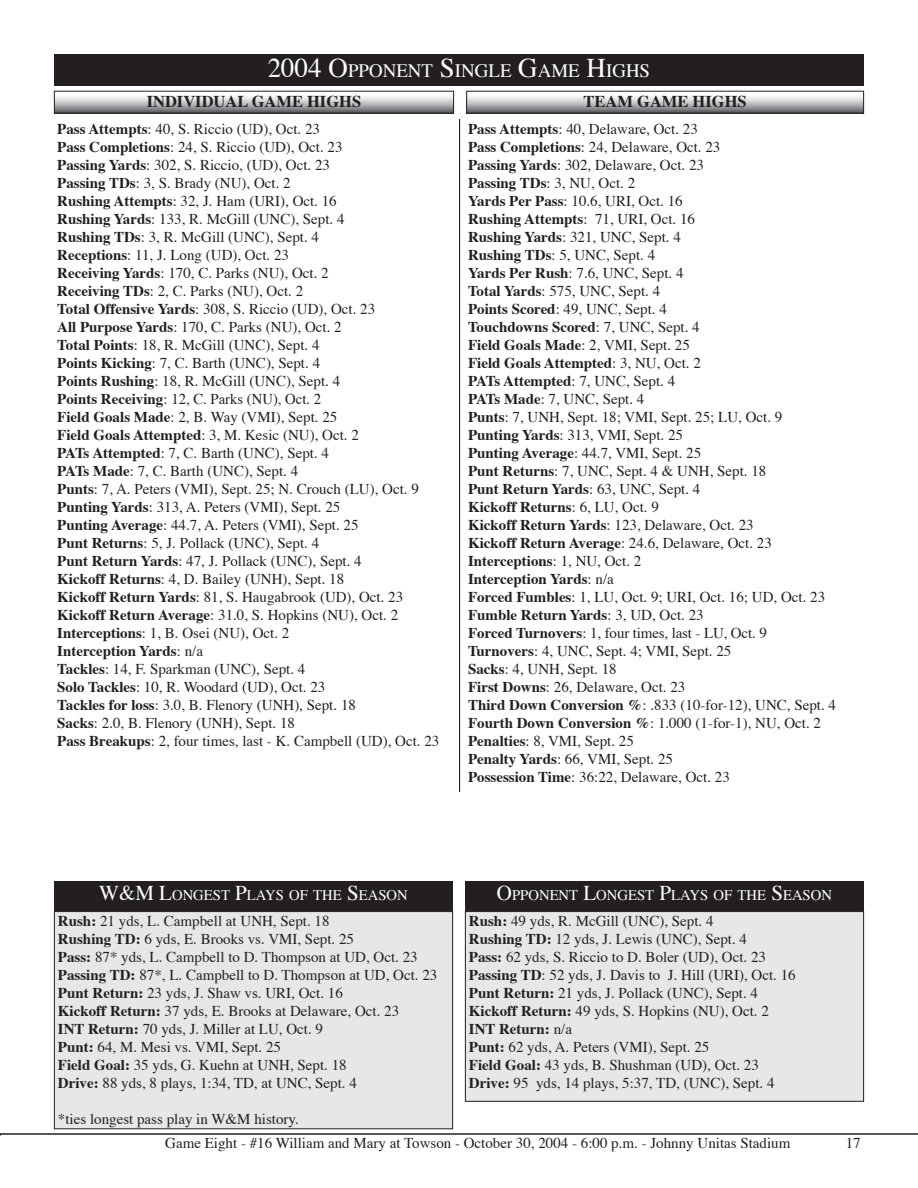
<style>
.page{position:relative;width:918px;height:1188px;background:#fff}
.page>*{position:absolute;margin:0;border:0;box-sizing:border-box;transform-origin:0 0}
.t1{font:18.9px "Times";color:#fff}
.t2{font:700 16.5px "Times";color:#231f20}
.t3{font:15px/18px "Times";color:#231f20}
.t4{font:14.7px "Times";color:#fff}
.s1{font-size:27px}
.s2{font-weight:700}
.s3{font-size:21px}
</style>
<div class="page">
<hr style="left:0;top:1133px;width:918px;height:2px;background:#231f20">
<div style="left:54px;top:54px;width:810px;height:32px;background:#231f20"></div>
<svg style="left:56px;top:96px;width:396px;height:16px;background:#b4b5b7"></svg>
<div style="left:54px;top:91px;width:400px;height:23px;border:1px solid #231f20"></div>
<svg style="left:468px;top:96px;width:394px;height:16px;background:#b4b5b7"></svg>
<div style="left:466px;top:91px;width:398px;height:23px;border:1px solid #231f20"></div>
<hr style="left:459px;top:119px;width:1px;height:673px;background:#231f20">
<div style="left:54px;top:881px;width:399px;height:32px;background:#231f20"></div>
<div style="left:465px;top:881px;width:399px;height:32px;background:#231f20"></div>
<div style="left:465px;top:912px;width:399px;height:189px;background:#e6e7e9"></div>
<div style="left:465px;top:911px;width:399px;height:191px;border:1px solid #231f20"></div>
<div style="left:54px;top:912px;width:399px;height:217px;background:#e6e7e9"></div>
<div style="left:54px;top:911px;width:399px;height:218px;border:1px solid #231f20"></div>
<p class="t1" style="left:268px;top:59px;width:384px"><span class="s1">2004 O</span>PPONENT <span class="s1">S</span>INGLE <span class="s1">G</span>AME <span class="s1">H</span>IGHS</p>
<p class="t2" style="left:147px;top:91px;width:216px">INDIVIDUAL GAME HIGHS</p>
<p class="t2" style="left:584px;top:91px;width:165px">TEAM GAME HIGHS</p>
<p class="t3" style="left:57px;top:120px;width:384px"><span class="s2">Pass Attempts</span>: 40, S. Riccio (UD), Oct. 23<br><span class="s2">Pass Completions</span>: 24, S. Riccio (UD), Oct. 23<br><span class="s2">Passing Yards</span>: 302, S. Riccio, (UD), Oct. 23<br><span class="s2">Passing TDs</span>: 3, S. Brady (NU), Oct. 2<br><span class="s2">Rushing Attempts</span>: 32, J. Ham (URI), Oct. 16<br><span class="s2">Rushing Yards</span>: 133, R. McGill (UNC), Sept. 4<br><span class="s2">Rushing TDs</span>: 3, R. McGill (UNC), Sept. 4<br><span class="s2">Receptions</span>: 11, J. Long (UD), Oct. 23<br><span class="s2">Receiving Yards</span>: 170, C. Parks (NU), Oct. 2<br><span class="s2">Receiving TDs</span>: 2, C. Parks (NU), Oct. 2<br><span class="s2">Total Offensive Yards</span>: 308, S. Riccio (UD), Oct. 23<br><span class="s2">All Purpose Yards</span>: 170, C. Parks (NU), Oct. 2<br><span class="s2">Total Points</span>: 18, R. McGill (UNC), Sept. 4<br><span class="s2">Points Kicking</span>: 7, C. Barth (UNC), Sept. 4<br><span class="s2">Points Rushing</span>: 18, R. McGill (UNC), Sept. 4<br><span class="s2">Points Receiving</span>: 12, C. Parks (NU), Oct. 2<br><span class="s2">Field Goals Made</span>: 2, B. Way (VMI), Sept. 25<br><span class="s2">Field Goals Attempted</span>: 3, M. Kesic (NU), Oct. 2<br><span class="s2">PATs Attempted</span>: 7, C. Barth (UNC), Sept. 4<br><span class="s2">PATs Made</span>: 7, C. Barth (UNC), Sept. 4<br><span class="s2">Punts</span>: 7, A. Peters (VMI), Sept. 25; N. Crouch (LU), Oct. 9<br><span class="s2">Punting Yards</span>: 313, A. Peters (VMI), Sept. 25<br><span class="s2">Punting Average</span>: 44.7, A. Peters (VMI), Sept. 25<br><span class="s2">Punt Returns</span>: 5, J. Pollack (UNC), Sept. 4<br><span class="s2">Punt Return Yards</span>: 47, J. Pollack (UNC), Sept. 4<br><span class="s2">Kickoff Returns</span>: 4, D. Bailey (UNH), Sept. 18<br><span class="s2">Kickoff Return Yards</span>: 81, S. Haugabrook (UD), Oct. 23<br><span class="s2">Kickoff Return Average</span>: 31.0, S. Hopkins (NU), Oct. 2<br><span class="s2">Interceptions</span>: 1, B. Osei (NU), Oct. 2<br><span class="s2">Interception Yards</span>: n/a<br><span class="s2">Tackles</span>: 14, F. Sparkman (UNC), Sept. 4<br><span class="s2">Solo Tackles</span>: 10, R. Woodard (UD), Oct. 23<br><span class="s2">Tackles for loss</span>: 3.0, B. Flenory (UNH), Sept. 18<br><span class="s2">Sacks</span>: 2.0, B. Flenory (UNH), Sept. 18<br><span class="s2">Pass Breakups</span>: 2, four times, last - K. Campbell (UD), Oct. 23</p>
<p class="t3" style="left:468px;top:120px;width:370px"><span class="s2">Pass Attempts</span>: 40, Delaware, Oct. 23<br><span class="s2">Pass Completions</span>: 24, Delaware, Oct. 23<br><span class="s2">Passing Yards</span>: 302, Delaware, Oct. 23<br><span class="s2">Passing TDs</span>: 3, NU, Oct. 2<br><span class="s2">Yards Per Pass</span>: 10.6, URI, Oct. 16<br><span class="s2">Rushing Attempts</span>: 71, URI, Oct. 16<br><span class="s2">Rushing Yards</span>: 321, UNC, Sept. 4<br><span class="s2">Rushing TDs</span>: 5, UNC, Sept. 4<br><span class="s2">Yards Per Rush</span>: 7.6, UNC, Sept. 4<br><span class="s2">Total Yards</span>: 575, UNC, Sept. 4<br><span class="s2">Points Scored</span>: 49, UNC, Sept. 4<br><span class="s2">Touchdowns Scored</span>: 7, UNC, Sept. 4<br><span class="s2">Field Goals Made</span>: 2, VMI, Sept. 25<br><span class="s2">Field Goals Attempted</span>: 3, NU, Oct. 2<br><span class="s2">PATs Attempted</span>: 7, UNC, Sept. 4<br><span class="s2">PATs Made</span>: 7, UNC, Sept. 4<br><span class="s2">Punts</span>: 7, UNH, Sept. 18; VMI, Sept. 25; LU, Oct. 9<br><span class="s2">Punting Yards</span>: 313, VMI, Sept. 25<br><span class="s2">Punting Average</span>: 44.7, VMI, Sept. 25<br><span class="s2">Punt Returns</span>: 7, UNC, Sept. 4 &amp; UNH, Sept. 18<br><span class="s2">Punt Return Yards</span>: 63, UNC, Sept. 4<br><span class="s2">Kickoff Returns</span>: 6, LU, Oct. 9<br><span class="s2">Kickoff Return Yards</span>: 123, Delaware, Oct. 23<br><span class="s2">Kickoff Return Average</span>: 24.6, Delaware, Oct. 23<br><span class="s2">Interceptions</span>: 1, NU, Oct. 2<br><span class="s2">Interception Yards</span>: n/a<br><span class="s2">Forced Fumbles</span>: 1, LU, Oct. 9; URI, Oct. 16; UD, Oct. 23<br><span class="s2">Fumble Return Yards</span>: 3, UD, Oct. 23<br><span class="s2">Forced Turnovers</span>: 1, four times, last - LU, Oct. 9<br><span class="s2">Turnovers</span>: 4, UNC, Sept. 4; VMI, Sept. 25<br><span class="s2">Sacks</span>: 4, UNH, Sept. 18<br><span class="s2">First Downs</span>: 26, Delaware, Oct. 23<br><span class="s2">Third Down Conversion %</span>: .833 (10-for-12), UNC, Sept. 4<br><span class="s2">Fourth Down Conversion %</span>: 1.000 (1-for-1), NU, Oct. 2<br><span class="s2">Penalties</span>: 8, VMI, Sept. 25<br><span class="s2">Penalty Yards</span>: 66, VMI, Sept. 25<br><span class="s2">Possession Time</span>: 36:22, Delaware, Oct. 23</p>
<p class="t4" style="left:99px;top:886px;width:310px"><span class="s3">W&amp;M L</span>ONGEST <span class="s3">P</span>LAYS OF THE <span class="s3">S</span>EASON</p>
<p class="t4" style="left:497px;top:886px;width:337px"><span class="s3">O</span>PPONENT <span class="s3">L</span>ONGEST <span class="s3">P</span>LAYS OF THE <span class="s3">S</span>EASON</p>
<p class="t3" style="left:469px;top:913px;width:328px"><span class="s2">Rush:</span> 49 yds, R. McGill (UNC), Sept. 4<br><span class="s2">Rushing TD:</span> 12 yds, J. Lewis (UNC), Sept. 4<br><span class="s2">Pass:</span> 62 yds, S. Riccio to D. Boler (UD), Oct. 23<br><span class="s2">Passing TD</span>: 52 yds, J. Davis to J. Hill (URI), Oct. 16<br><span class="s2">Punt Return:</span> 21 yds, J. Pollack (UNC), Sept. 4<br><span class="s2">Kickoff Return:</span> 49 yds, S. Hopkins (NU), Oct. 2<br><span class="s2">INT Return:</span> n/a<br><span class="s2">Punt:</span> 62 yds, A. Peters (VMI), Sept. 25<br><span class="s2">Field Goal:</span> 43 yds, B. Shushman (UD), Oct. 23<br><span class="s2">Drive:</span> 95 yds, 14 plays, 5:37, TD, (UNC), Sept. 4</p>
<p class="t3" style="left:58px;top:913px;width:381px"><span class="s2">Rush:</span> 21 yds, L. Campbell at UNH, Sept. 18<br><span class="s2">Rushing TD:</span> 6 yds, E. Brooks vs. VMI, Sept. 25<br><span class="s2">Pass:</span> 87* yds, L. Campbell to D. Thompson at UD, Oct. 23<br><span class="s2">Passing TD:</span> 87*, L. Campbell to D. Thompson at UD, Oct. 23<br><span class="s2">Punt Return:</span> 23 yds, J. Shaw vs. URI, Oct. 16<br><span class="s2">Kickoff Return:</span> 37 yds, E. Brooks at Delaware, Oct. 23<br><span class="s2">INT Return:</span> 70 yds, J. Miller at LU, Oct. 9<br><span class="s2">Punt:</span> 64, M. Mesi vs. VMI, Sept. 25<br><span class="s2">Field Goal:</span> 35 yds, G. Kuehn at UNH, Sept. 18<br><span class="s2">Drive:</span> 88 yds, 8 plays, 1:34, TD, at UNC, Sept. 4</p>
<p class="t3" style="left:58px;top:1111px;width:242px">*ties longest pass play in W&amp;M history.</p>
<p class="t3" style="left:165px;top:1135px;width:627px">Game Eight - #16 William and Mary at Towson - October 30, 2004 - 6:00 p.m. - Johnny Unitas Stadium</p>
<p class="t3" style="left:846px;top:1135px;width:16px">17</p>
</div>
